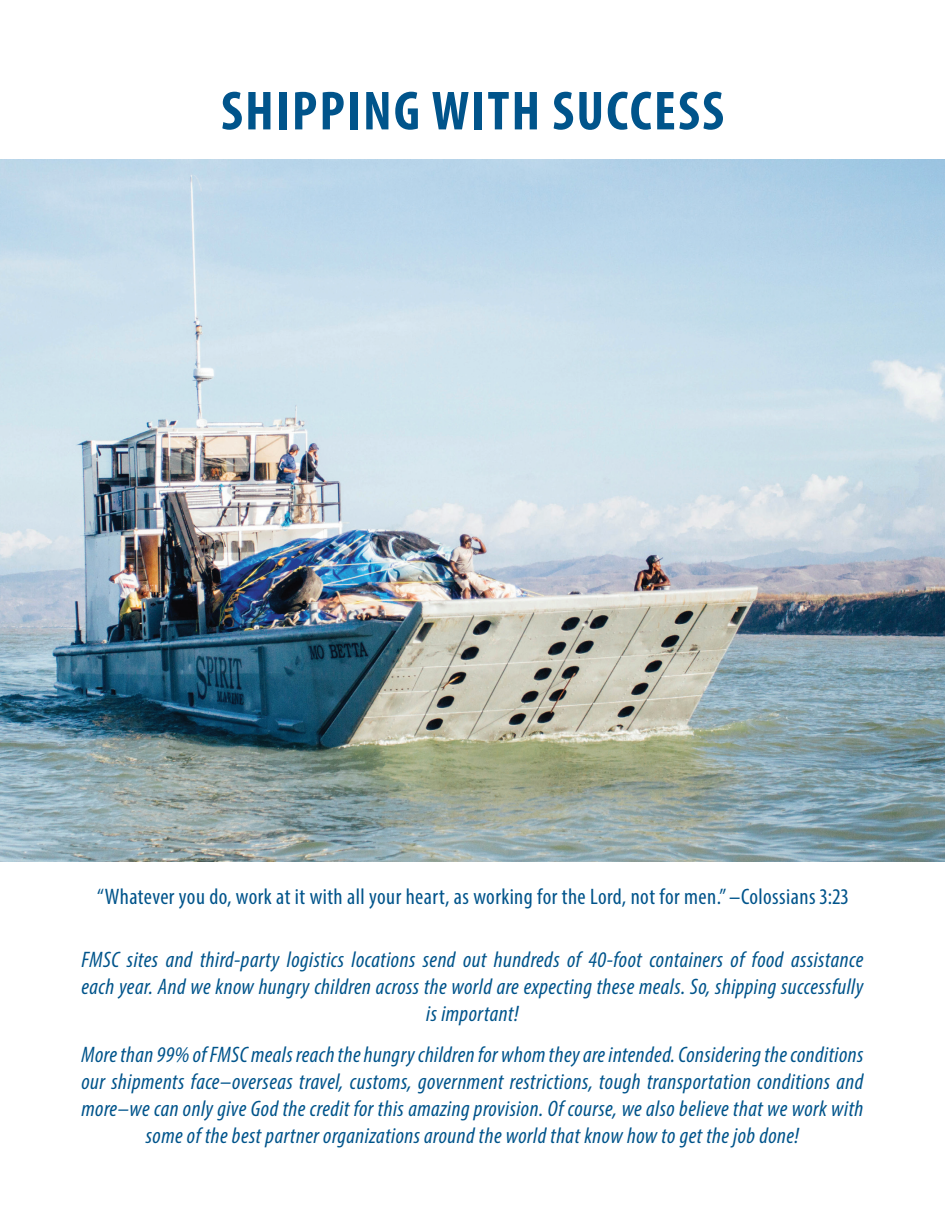
<style>
.page{position:relative;width:945px;height:1215px;background:#fff}
.page>*{position:absolute;margin:0;border:0;box-sizing:border-box;transform-origin:0 0}
.Title_Page_Heading{font:700 condensed 55.5px "Myriad Pro";letter-spacing:.04em;color:#00548b}
.Title_Page_scripture{font:italic condensed 22.5px/27px "Myriad Pro";letter-spacing:.02em;color:#00548b;text-align:center}
.Title_Page_scripture-2{font:condensed 22.5px "Myriad Pro";letter-spacing:.02em;color:#00548b}
.s1{font-stretch:normal}
</style>
<div class="page">
<img style="left:0;top:159px;width:945px;height:702px">
<p class="Title_Page_Heading" style="left:221px;top:76px;width:504px">SHIPPING WITH SUCCESS</p>
<p class="Title_Page_scripture-2" style="left:97px;top:883px;width:752px">“Whatever you do, work at it with all your heart, as working for the Lord, not for men.” <span class="s1">–</span>Colossians 3:23</p>
<p class="Title_Page_scripture" style="left:82px;top:946px;width:783px">FMSC sites and third-party logistics locations send out hundreds of 40-foot containers of food assistance each year. And we know hungry children across the world are expecting these meals. So, shipping successfully is important!</p>
<p class="Title_Page_scripture" style="left:82px;top:1040px;width:783px">More than 99% of FMSC meals reach the hungry children for whom they are intended. Considering the conditions our shipments face–overseas travel, customs, government restrictions, tough transportation conditions and more–we can only give God the credit for this amazing provision. Of course, we also believe that we work with some of the best partner organizations around the world that know how to get the job done!</p>
</div>
